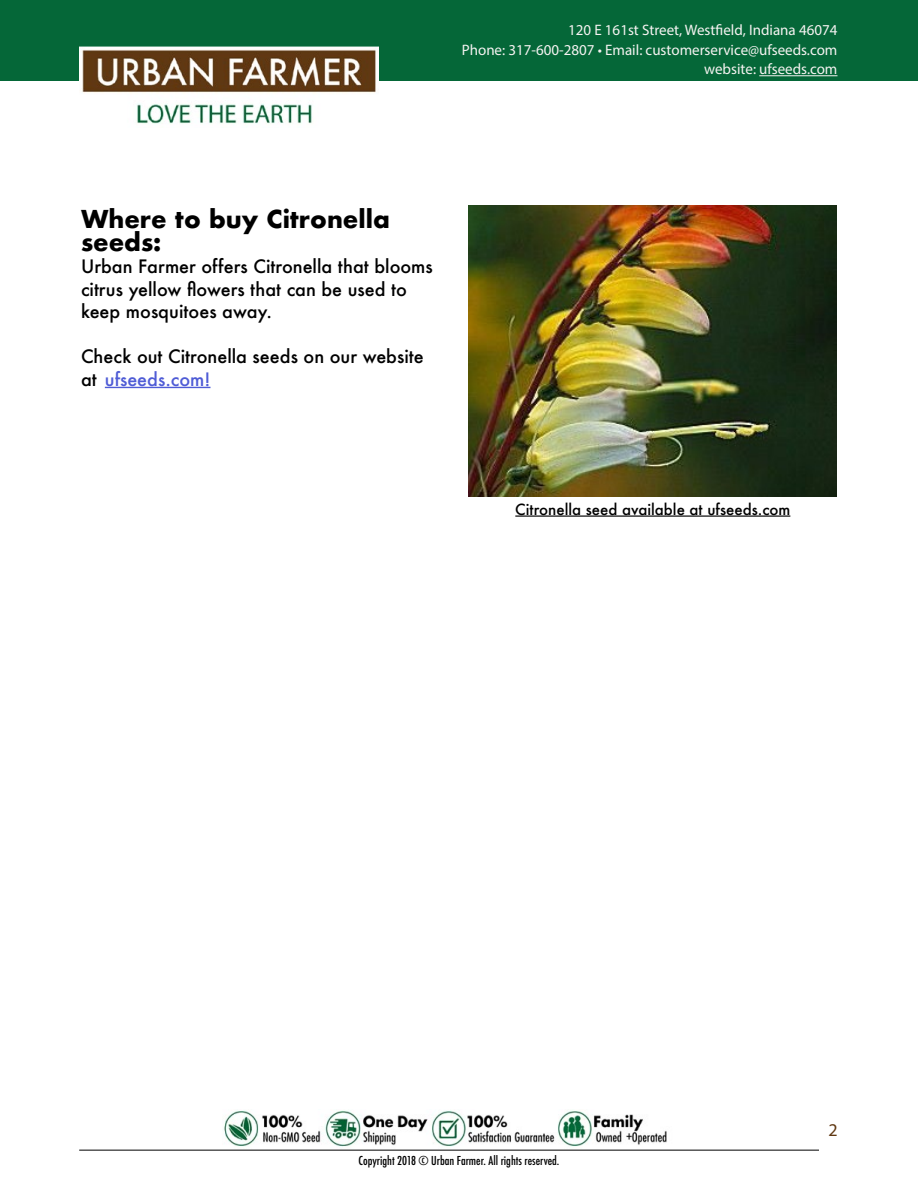
<style>
.page{position:relative;width:918px;height:1188px;background:#fff}
.page>*{position:absolute;margin:0;border:0;box-sizing:border-box;transform-origin:0 0}
.t1{font:700 24px/22.5px "Futura";color:#000}
.t2{font:500 18px/22.5px "Futura";color:#000}
.t3{font:18px "Myriad Pro";color:#603812}
.t4{font:15.15px/19.5px "Myriad Pro";color:#f5f3f1;text-align:right}
.t5{font:500 15px "Futura";color:#000}
.t6{font:500 condensed 12px "Futura";color:#000}
.s1{color:#4f5cd6}
</style>
<div class="page">
<hr style="left:79px;top:1150px;width:740px;height:1px;background:#000">
<div style="left:0;top:0;width:918px;height:81px;background:#056738"></div>
<img style="left:468px;top:205px;width:369px;height:291px">
<hr style="left:515px;top:515px;width:275px;height:2px;background:#000">
<hr style="left:759px;top:75px;width:78px;height:1px;background:#f5f3f1">
<hr style="left:105px;top:387px;width:106px;height:1px;background:#4f5cd6">
<img style="left:223px;top:1110px;width:444px;height:37px">
<img style="left:79px;top:47px;width:299px;height:77px">
<p class="t4" style="left:462px;top:20px;width:377px">120 E 161st Street, Westfield, Indiana 46074<br>Phone: 317-600-2807 • Email: customerservice@ufseeds.com website: ufseeds.com</p>
<h1 class="t1" style="left:81px;top:208px;width:310px">Where to buy Citronella seeds:</h1>
<p class="t2" style="left:81px;top:255px;width:353px">Urban Farmer offers Citronella that blooms citrus yellow flowers that can be used to keep mosquitoes away.</p>
<p class="t2" style="left:81px;top:345px;width:344px">Check out Citronella seeds on our website at <span class="s1">ufseeds.com!</span></p>
<p class="t5" style="left:515px;top:499px;width:277px">Citronella seed available at ufseeds.com</p>
<p class="t3" style="left:828px;top:1119px;width:11px">2</p>
<p class="t6" style="left:359px;top:1153px;width:202px">Copyright 2018 © Urban Farmer. All rights reserved.</p>
</div>
